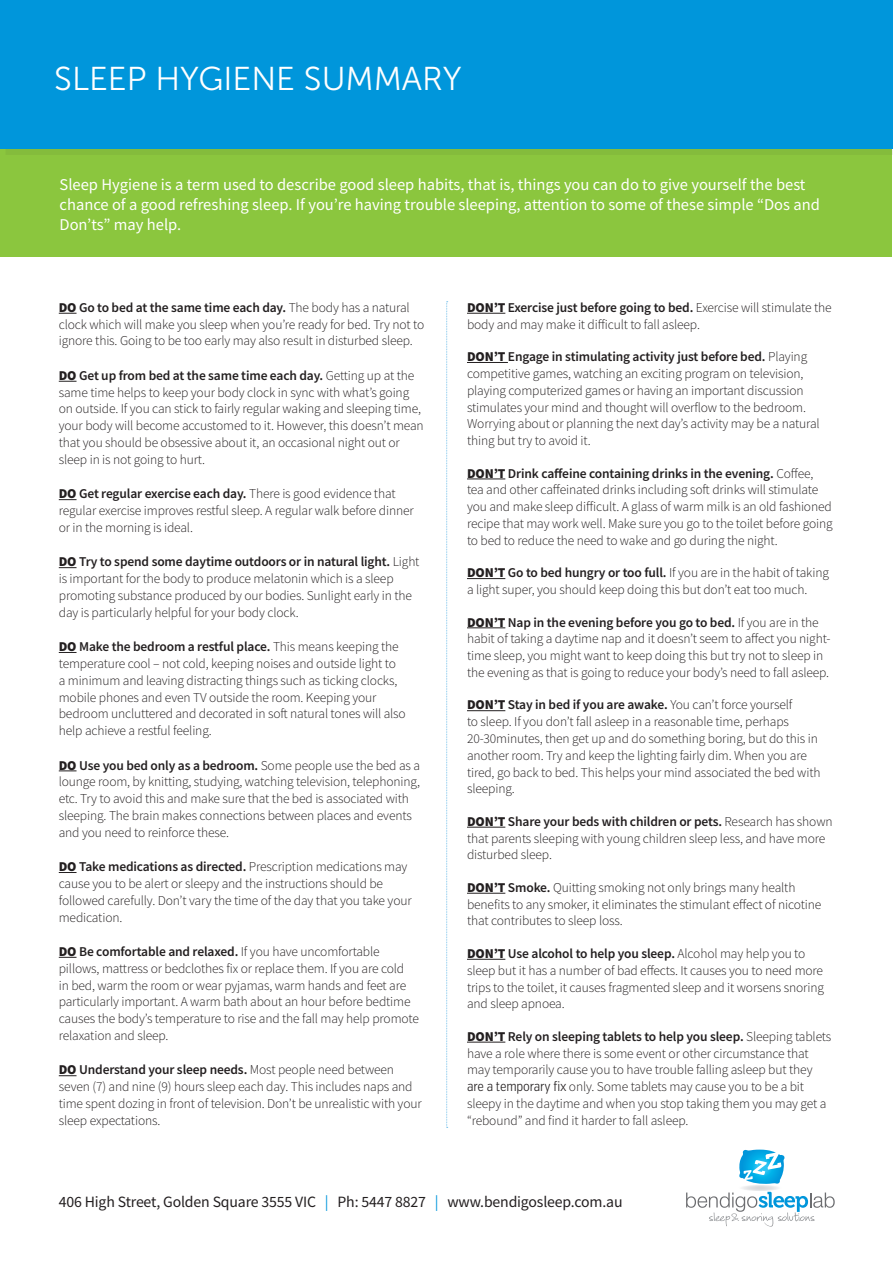
<style>
.page{position:relative;width:893px;height:1263px;background:#fff}
.page>*{position:absolute;margin:0;border:0;box-sizing:border-box;transform-origin:0 0}
.t1{font:33px "Museo Sans 300";color:#fff}
.t2{font:16.5px/20.2px "Source Sans Pro";color:#fff}
.t3{font:15.75px "Source Sans Pro";letter-spacing:-.01em;color:#231f20}
.t4{font:300 13.5px/16.8px "Source Sans Pro";letter-spacing:-.01em;color:#231f20}
.s1{font-weight:900}
.s2{font-weight:600}
.s3{font-family:"Verb Ex Cond"}
.s4{color:#0096db}
</style>
<div class="page">
<div style="left:1px;top:138px;width:891px;height:119px;background:#8bc63e"></div>
<svg style="left:686px;top:1192px;width:149px;height:34px"></svg>
<svg style="left:739px;top:1149px;width:46px;height:35px"></svg>
<div style="left:6px;top:6px;width:887px;height:149px;background:#84bc3c"></div>
<div style="left:0;top:0;width:893px;height:149px;background:#0096db"></div>
<svg style="left:59px;top:313px;width:18px;height:1px"></svg>
<svg style="left:59px;top:381px;width:18px;height:1px"></svg>
<svg style="left:59px;top:499px;width:18px;height:1px"></svg>
<svg style="left:59px;top:567px;width:18px;height:1px"></svg>
<svg style="left:59px;top:652px;width:18px;height:1px"></svg>
<svg style="left:59px;top:770px;width:18px;height:1px"></svg>
<svg style="left:59px;top:872px;width:18px;height:1px"></svg>
<svg style="left:59px;top:957px;width:18px;height:1px"></svg>
<svg style="left:59px;top:1075px;width:18px;height:1px"></svg>
<hr style="left:467px;top:313px;width:38px;height:1px;background:#231f20">
<hr style="left:467px;top:362px;width:41px;height:1px;background:#231f20">
<hr style="left:467px;top:479px;width:38px;height:1px;background:#231f20">
<hr style="left:467px;top:578px;width:38px;height:1px;background:#231f20">
<hr style="left:467px;top:627px;width:38px;height:1px;background:#231f20">
<hr style="left:467px;top:710px;width:38px;height:1px;background:#231f20">
<hr style="left:467px;top:827px;width:38px;height:1px;background:#231f20">
<hr style="left:467px;top:893px;width:38px;height:1px;background:#231f20">
<hr style="left:467px;top:959px;width:38px;height:1px;background:#231f20">
<hr style="left:467px;top:1042px;width:38px;height:1px;background:#231f20">
<svg style="left:446px;top:301px;width:2px;height:827px"></svg>
<p class="t1" style="left:54px;top:61px;width:409px">SLEEP HYGIENE SUMMARY</p>
<p class="t2" style="left:60px;top:174px;width:762px">Sleep Hygiene is a term used to describe good sleep habits, that is, things you can do to give yourself the best chance of a good refreshing sleep. If you’re having trouble sleeping, attention to some of these simple “Dos and<br>Don’ts” may help.</p>
<p class="t4" style="left:59px;top:299px;width:367px"><span class="s1">DO</span> <span class="s2">Go to bed at the same time each day.</span> The body has a natural clock which will make you sleep when you’re ready for bed. Try not to ignore this. Going to be too early may also result in disturbed sleep.</p>
<p class="t4" style="left:59px;top:367px;width:366px"><span class="s1">DO</span> <span class="s2">Get up from bed at the same time each day.</span> Getting up at the same time helps to keep your body clock in sync with what’s going on outside. If you can stick to fairly regular waking and sleeping time, your body will become accustomed to it. However, this doesn’t mean that you should be obsessive about it, an occasional night out or sleep in is not going to hurt.</p>
<p class="t4" style="left:59px;top:485px;width:356px"><span class="s1">DO</span> <span class="s2">Get regular exercise each day.</span> There is good evidence that regular exercise improves restful sleep. A regular walk before dinner or in the morning is ideal.</p>
<p class="t4" style="left:59px;top:553px;width:362px"><span class="s1">DO</span> <span class="s2">Try to spend some daytime outdoors or in natural light.</span> Light is important for the body to produce melatonin which is a sleep promoting substance produced by our bodies. Sunlight early in the day is particularly helpful for your body clock.</p>
<p class="t4" style="left:59px;top:638px;width:349px"><span class="s1">DO</span> <span class="s2">Make the bedroom a restful place.</span> This means keeping the temperature cool – not cold, keeping noises and outside light to a minimum and leaving distracting things such as ticking clocks, mobile phones and even TV outside the room. Keeping your bedroom uncluttered and decorated in soft natural tones will also help achieve a restful feeling.</p>
<p class="t4" style="left:59px;top:757px;width:363px"><span class="s1">DO</span> <span class="s2">Use you bed only as a bedroom.</span> Some people use the bed as a lounge room, by knitting, studying, watching television, telephoning, etc. Try to avoid this and make sure that the bed is associated with sleeping. The brain makes connections between places and events and you need to reinforce these.</p>
<p class="t4" style="left:59px;top:858px;width:354px"><span class="s1">DO</span> <span class="s2">Take medications as directed.</span> Prescription medications may cause you to be alert or sleepy and the instructions should be followed carefully. Don’t vary the time of the day that you take your medication.</p>
<p class="t4" style="left:59px;top:943px;width:362px"><span class="s1">DO</span> <span class="s2">Be comfortable and relaxed.</span> If you have uncomfortable pillows, mattress or bedclothes fix or replace them. If you are cold<br>in bed, warm the room or wear pyjamas, warm hands and feet are particularly important. A warm bath about an hour before bedtime causes the body’s temperature to rise and the fall may help promote relaxation and sleep.</p>
<p class="t4" style="left:59px;top:1061px;width:364px"><span class="s1">DO</span> <span class="s2">Understand your sleep needs.</span> Most people need between seven (7) and nine (9) hours sleep each day. This includes naps and time spent dozing in front of television. Don’t be unrealistic with your sleep expectations.</p>
<p class="t4" style="left:467px;top:299px;width:366px"><span class="s1">DON’T</span> <span class="s2">Exercise just before going to bed.</span> Exercise will stimulate the body and may make it difficult to fall asleep.</p>
<p class="t4" style="left:467px;top:348px;width:354px"><span class="s1">DON’T</span> <span class="s2">Engage in stimulating activity just before bed.</span> Playing competitive games, watching an exciting program on television, playing computerized games or having an important discussion stimulates your mind and thought will overflow to the bedroom.<br>Worrying about or planning the next day’s activity may be a natural thing but try to avoid it.</p>
<p class="t4" style="left:467px;top:465px;width:367px"><span class="s1">DON’T</span> <span class="s2">Drink caffeine containing drinks in the evening.</span> Coffee, tea and other caffeinated drinks including soft drinks will stimulate you and make sleep difficult. A glass of warm milk is an old fashioned recipe that may work well. Make sure you go to the toilet before going to bed to reduce the need to wake and go during the night.</p>
<p class="t4" style="left:467px;top:564px;width:363px"><span class="s1">DON’T</span> <span class="s2">Go to bed hungry or too full.</span> If you are in the habit of taking a light super, you should keep doing this but don’t eat too much.</p>
<p class="t4" style="left:467px;top:614px;width:365px"><span class="s1">DON’T</span> <span class="s2">Nap in the evening before you go to bed.</span> If you are in the habit of taking a daytime nap and it doesn’t seem to affect you night&shy;time sleep, you might want to keep doing this but try not to sleep in the evening as that is going to reduce your body’s need to fall asleep.</p>
<p class="t4" style="left:467px;top:696px;width:355px"><span class="s1">DON’T</span> <span class="s2">Stay in bed if you are awake.</span> You can’t force yourself<br>to sleep. If you don’t fall asleep in a reasonable time, perhaps 20-30minutes, then get up and do something boring, but do this in another room. Try and keep the lighting fairly dim. When you are tired, go back to bed. This helps your mind associated the bed with sleeping.</p>
<p class="t4" style="left:467px;top:813px;width:367px"><span class="s1">DON’T</span> <span class="s2">Share your beds with children or pets.</span> Research has shown that parents sleeping with young children sleep less, and have more disturbed sleep.</p>
<p class="t4" style="left:467px;top:879px;width:356px"><span class="s1">DON’T</span> <span class="s2">Smoke.</span> Quitting smoking not only brings many health benefits to any smoker, it eliminates the stimulant effect of nicotine that contributes to sleep loss.</p>
<p class="t4" style="left:467px;top:945px;width:358px"><span class="s1">DON’T</span> <span class="s2">Use alcohol to help you sleep.</span> Alcohol may help you to sleep but it has a number of bad effects. It causes you to need more trips to the toilet, it causes fragmented sleep and it worsens snoring and sleep apnoea.</p>
<p class="t4" style="left:467px;top:1028px;width:366px"><span class="s1">DON’T</span> <span class="s2">Rely on sleeping tablets to help you sleep.</span> Sleeping tablets have a role where there is some event or other circumstance that may temporarily cause you to have trouble falling asleep but they <span class="s3">are a temporary fix</span> only. Some tablets may cause you to be a bit sleepy in the daytime and when you stop taking them you may get a “rebound” and find it harder to fall asleep.</p>
<p class="t3" style="left:59px;top:1191px;width:565px">406 High Street, Golden Square 3555 VIC <span class="s4">|</span> Ph: 5447 8827 <span class="s4">|</span> www.bendigosleep.com.au</p>
</div>
